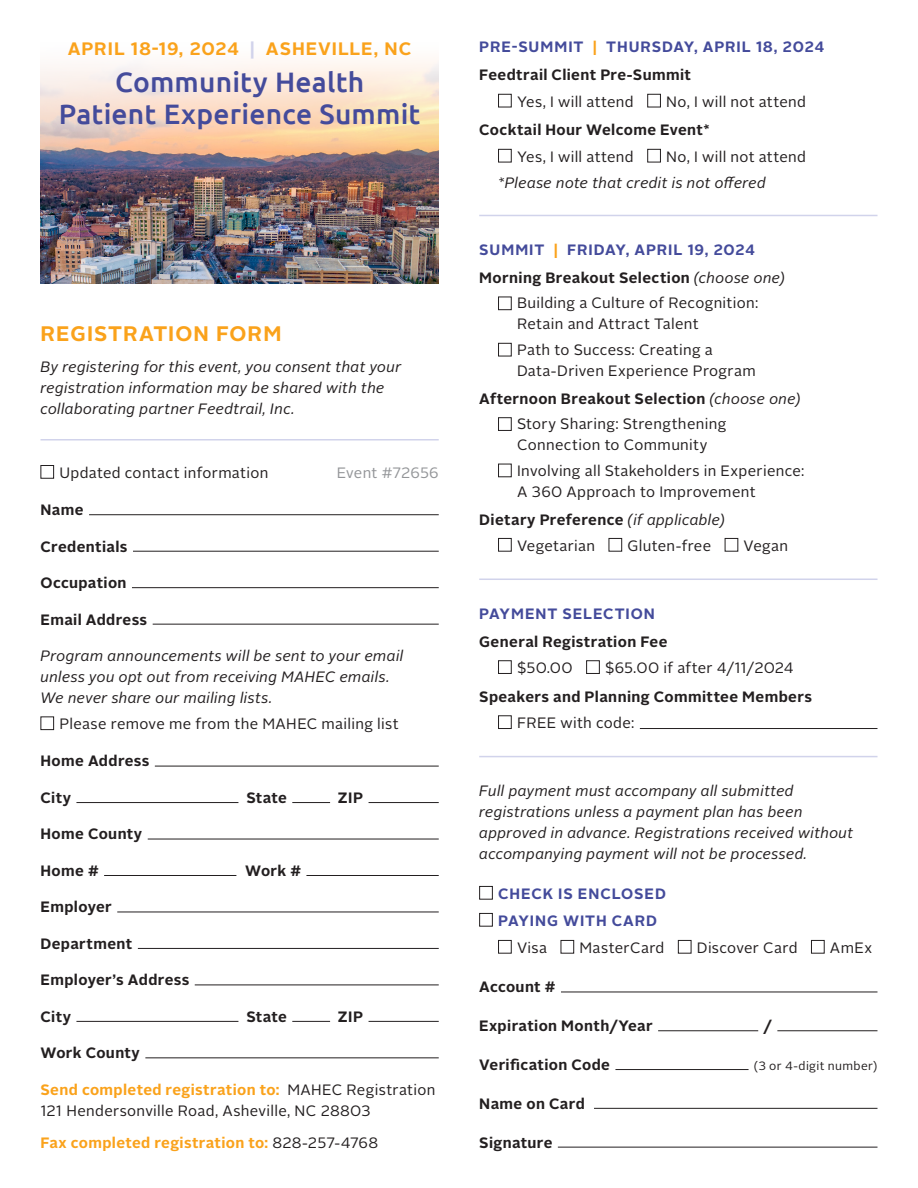
<style>
.page{position:relative;width:918px;height:1188px;background:#fff}
.page>*{position:absolute;margin:0;border:0;box-sizing:border-box;transform-origin:0 0}
.t1{font:500 28.2px/31.5px "Ubuntu";letter-spacing:.01em;color:#444b9b;text-align:center}
.Heading{font:700 21px "Alright Sans";letter-spacing:.05em;color:#faa21b}
.Heading-2{font:700 18px "Alright Sans";letter-spacing:.045em;color:#faa21b}
.Paragraph{font:15px/21px "Alright Sans";letter-spacing:.02em;color:#231f20}
.Paragraph-2{font:italic 15px/21px "Alright Sans";letter-spacing:.02em;color:#231f20}
.Paragraph-3{font:700 15px "Alright Sans";letter-spacing:.025em;color:#231f20}
.Subheading{font:700 15px "Alright Sans";letter-spacing:.055em;color:#444b9b}
.Paragraph-4{font:700 15px "Alright Sans";letter-spacing:.025em;color:#faa21b}
.Paragraph-5{font:15px "Alright Sans";letter-spacing:.015em;color:#939598}
.t2{font:12px "Alright Sans";letter-spacing:.03em;color:#231f20}
.s1{color:#d1d3eb}
.s2{font-weight:700;color:#faa21b}
.s3{font-weight:400;color:#231f20}
.s4{color:#faa21b}
.s5{font-weight:400;font-style:italic}
</style>
<div class="page">
<img style="left:40px;top:60px;width:399px;height:224px">
<hr style="left:479px;top:579px;width:399px;height:1px;background:#d1d3eb">
<hr style="left:479px;top:756px;width:399px;height:1px;background:#d1d3eb">
<hr style="left:479px;top:215px;width:399px;height:1px;background:#d1d3eb">
<hr style="left:40px;top:439px;width:399px;height:2px;background:#d1d3eb">
<hr style="left:89px;top:514px;width:350px;height:1px;background:#231f20">
<hr style="left:133px;top:551px;width:306px;height:1px;background:#231f20">
<hr style="left:561px;top:992px;width:317px;height:1px;background:#231f20">
<hr style="left:594px;top:1108px;width:284px;height:1px;background:#231f20">
<hr style="left:558px;top:1147px;width:320px;height:1px;background:#231f20">
<hr style="left:132px;top:587px;width:307px;height:1px;background:#231f20">
<hr style="left:153px;top:624px;width:286px;height:1px;background:#231f20">
<hr style="left:155px;top:766px;width:284px;height:1px;background:#231f20">
<hr style="left:148px;top:839px;width:291px;height:1px;background:#231f20">
<hr style="left:145px;top:1057px;width:294px;height:1px;background:#231f20">
<hr style="left:117px;top:912px;width:322px;height:1px;background:#231f20">
<hr style="left:138px;top:948px;width:301px;height:1px;background:#231f20">
<hr style="left:195px;top:985px;width:244px;height:1px;background:#231f20">
<hr style="left:104px;top:875px;width:132px;height:1px;background:#231f20">
<hr style="left:306px;top:875px;width:133px;height:1px;background:#231f20">
<hr style="left:76px;top:802px;width:162px;height:1px;background:#231f20">
<hr style="left:292px;top:802px;width:38px;height:1px;background:#231f20">
<hr style="left:369px;top:802px;width:70px;height:1px;background:#231f20">
<hr style="left:76px;top:1021px;width:162px;height:1px;background:#231f20">
<hr style="left:292px;top:1021px;width:38px;height:1px;background:#231f20">
<hr style="left:369px;top:1021px;width:70px;height:1px;background:#231f20">
<div style="left:40px;top:465px;width:14px;height:14px;border:1px solid #231f20"></div>
<div style="left:40px;top:716px;width:14px;height:14px;border:1px solid #231f20"></div>
<hr style="left:615px;top:1069px;width:134px;height:1px;background:#231f20">
<hr style="left:658px;top:1030px;width:100px;height:1px;background:#231f20">
<hr style="left:777px;top:1030px;width:100px;height:1px;background:#231f20">
<div style="left:479px;top:886px;width:14px;height:14px;border:1px solid #231f20"></div>
<div style="left:479px;top:913px;width:14px;height:14px;border:1px solid #231f20"></div>
<div style="left:498px;top:940px;width:14px;height:14px;border:1px solid #231f20"></div>
<div style="left:561px;top:940px;width:13px;height:14px;border:1px solid #231f20"></div>
<div style="left:678px;top:940px;width:13px;height:14px;border:1px solid #231f20"></div>
<div style="left:811px;top:940px;width:14px;height:14px;border:1px solid #231f20"></div>
<div style="left:498px;top:94px;width:14px;height:13px;border:1px solid #231f20"></div>
<div style="left:647px;top:94px;width:14px;height:13px;border:1px solid #231f20"></div>
<div style="left:498px;top:149px;width:14px;height:13px;border:1px solid #231f20"></div>
<div style="left:647px;top:149px;width:14px;height:13px;border:1px solid #231f20"></div>
<div style="left:498px;top:538px;width:14px;height:14px;border:1px solid #231f20"></div>
<div style="left:609px;top:538px;width:13px;height:14px;border:1px solid #231f20"></div>
<div style="left:725px;top:538px;width:13px;height:14px;border:1px solid #231f20"></div>
<div style="left:498px;top:297px;width:14px;height:13px;border:1px solid #231f20"></div>
<div style="left:498px;top:343px;width:14px;height:13px;border:1px solid #231f20"></div>
<div style="left:498px;top:417px;width:14px;height:14px;border:1px solid #231f20"></div>
<div style="left:498px;top:464px;width:14px;height:13px;border:1px solid #231f20"></div>
<div style="left:498px;top:660px;width:14px;height:14px;border:1px solid #231f20"></div>
<div style="left:586px;top:660px;width:14px;height:14px;border:1px solid #231f20"></div>
<div style="left:498px;top:715px;width:14px;height:14px;border:1px solid #231f20"></div>
<hr style="left:640px;top:728px;width:237px;height:1px;background:#231f20">
<p class="Heading-2" style="left:68px;top:36px;width:345px">APRIL 18-19, 2024 <span class="s1">|</span> ASHEVILLE, NC</p>
<p class="t1" style="left:59px;top:66px;width:363px">Community Health<br>Patient Experience Summit</p>
<p class="Heading" style="left:40px;top:319px;width:243px">REGISTRATION FORM</p>
<p class="Paragraph-2" style="left:40px;top:357px;width:362px">By registering for this event, you consent that your registration information may be shared with the collaborating partner Feedtrail, Inc.</p>
<p class="Paragraph" style="left:59px;top:462px;width:210px">Updated contact information</p>
<p class="Paragraph-5" style="left:337px;top:462px;width:103px">Event #72656</p>
<p class="Paragraph-3" style="left:40px;top:499px;width:45px">Name</p>
<p class="Paragraph-3" style="left:40px;top:536px;width:89px">Credentials</p>
<p class="Paragraph-3" style="left:40px;top:572px;width:88px">Occupation</p>
<p class="Paragraph-3" style="left:40px;top:609px;width:108px">Email Address</p>
<p class="Paragraph-2" style="left:40px;top:646px;width:365px">Program announcements will be sent to your email unless you opt out from receiving MAHEC emails.<br>We never share our mailing lists.</p>
<p class="Paragraph" style="left:59px;top:714px;width:341px">Please remove me from the MAHEC mailing list</p>
<p class="Paragraph-3" style="left:40px;top:751px;width:110px">Home Address</p>
<p class="Paragraph-3" style="left:40px;top:787px;width:32px">City</p>
<p class="Paragraph-3" style="left:246px;top:787px;width:42px">State</p>
<p class="Paragraph-3" style="left:338px;top:787px;width:27px">ZIP</p>
<p class="Paragraph-3" style="left:40px;top:824px;width:103px">Home County</p>
<p class="Paragraph-3" style="left:40px;top:860px;width:60px">Home #</p>
<p class="Paragraph-3" style="left:245px;top:860px;width:57px">Work #</p>
<p class="Paragraph-3" style="left:40px;top:897px;width:73px">Employer</p>
<p class="Paragraph-3" style="left:40px;top:933px;width:93px">Department</p>
<p class="Paragraph-3" style="left:40px;top:970px;width:150px">Employer’s Address</p>
<p class="Paragraph-3" style="left:40px;top:1006px;width:32px">City</p>
<p class="Paragraph-3" style="left:246px;top:1006px;width:42px">State</p>
<p class="Paragraph-3" style="left:338px;top:1006px;width:27px">ZIP</p>
<p class="Paragraph-3" style="left:40px;top:1042px;width:101px">Work County</p>
<p class="Paragraph" style="left:40px;top:1079px;width:397px"><span class="s2">Send completed registration to:</span> MAHEC Registration<br>121 Hendersonville Road, Asheville, NC 28803</p>
<p class="Paragraph-4" style="left:40px;top:1132px;width:339px">Fax completed registration to: <span class="s3">828-257-4768</span></p>
<p class="Subheading" style="left:479px;top:37px;width:346px">PRE-SUMMIT <span class="s4">|</span> THURSDAY, APRIL 18, 2024</p>
<p class="Paragraph" style="left:517px;top:91px;width:118px">Yes, I will attend</p>
<p class="Paragraph" style="left:666px;top:91px;width:141px">No, I will not attend</p>
<p class="Paragraph-3" style="left:479px;top:65px;width:213px">Feedtrail Client Pre-Summit</p>
<p class="Paragraph-3" style="left:479px;top:120px;width:232px">Cocktail Hour Welcome Event*</p>
<p class="Paragraph" style="left:517px;top:146px;width:118px">Yes, I will attend</p>
<p class="Paragraph" style="left:666px;top:146px;width:141px">No, I will not attend</p>
<p class="Paragraph-2" style="left:498px;top:172px;width:269px">*Please note that credit is not offered</p>
<p class="Subheading" style="left:479px;top:239px;width:277px">SUMMIT <span class="s4">|</span> FRIDAY, APRIL 19, 2024</p>
<p class="Paragraph-3" style="left:479px;top:267px;width:307px">Morning Breakout Selection <span class="s5">(choose one)</span></p>
<p class="Paragraph" style="left:517px;top:293px;width:243px">Building a Culture of Recognition:<br>Retain and Attract Talent</p>
<p class="Paragraph" style="left:517px;top:339px;width:240px">Path to Success: Creating a<br>Data-Driven Experience Program</p>
<p class="Paragraph-3" style="left:479px;top:388px;width:323px">Afternoon Breakout Selection <span class="s5">(choose one)</span></p>
<p class="Paragraph" style="left:517px;top:414px;width:211px">Story Sharing: Strengthening<br>Connection to Community</p>
<p class="Paragraph" style="left:517px;top:460px;width:289px">Involving all Stakeholders in Experience:<br>A 360 Approach to Improvement</p>
<p class="Paragraph-3" style="left:479px;top:509px;width:247px">Dietary Preference <span class="s5">(if applicable)</span></p>
<p class="Paragraph" style="left:517px;top:535px;width:80px">Vegetarian</p>
<p class="Paragraph" style="left:627px;top:535px;width:85px">Gluten-free</p>
<p class="Paragraph" style="left:744px;top:535px;width:46px">Vegan</p>
<p class="Subheading" style="left:479px;top:603px;width:177px">PAYMENT SELECTION</p>
<p class="Paragraph-3" style="left:479px;top:631px;width:190px">General Registration Fee</p>
<p class="Paragraph" style="left:517px;top:658px;width:57px">$50.00</p>
<p class="Paragraph" style="left:605px;top:658px;width:190px">$65.00 if after 4/11/2024</p>
<p class="Paragraph-3" style="left:479px;top:686px;width:334px">Speakers and Planning Committee Members</p>
<p class="Paragraph" style="left:517px;top:713px;width:119px">FREE with code:</p>
<p class="Paragraph-2" style="left:479px;top:781px;width:376px">Full payment must accompany all submitted registrations unless a payment plan has been approved in advance. Registrations received without accompanying payment will not be processed.</p>
<p class="Subheading" style="left:498px;top:883px;width:169px">CHECK IS ENCLOSED</p>
<p class="Subheading" style="left:498px;top:910px;width:160px">PAYING WITH CARD</p>
<p class="Paragraph" style="left:517px;top:937px;width:32px">Visa</p>
<p class="Paragraph" style="left:579px;top:937px;width:86px">MasterCard</p>
<p class="Paragraph" style="left:697px;top:937px;width:102px">Discover Card</p>
<p class="Paragraph" style="left:830px;top:937px;width:44px">AmEx</p>
<p class="Paragraph-3" style="left:479px;top:977px;width:78px">Account #</p>
<p class="Paragraph-3" style="left:479px;top:1015px;width:175px">Expiration Month/Year</p>
<p class="Paragraph-3" style="left:764px;top:1015px;width:10px">/</p>
<p class="Paragraph-3" style="left:479px;top:1054px;width:132px">Verification Code</p>
<p class="t2" style="left:754px;top:1058px;width:125px">(3 or 4-digit number)</p>
<p class="Paragraph-3" style="left:479px;top:1093px;width:107px">Name on Card</p>
<p class="Paragraph-3" style="left:479px;top:1132px;width:75px">Signature</p>
</div>
